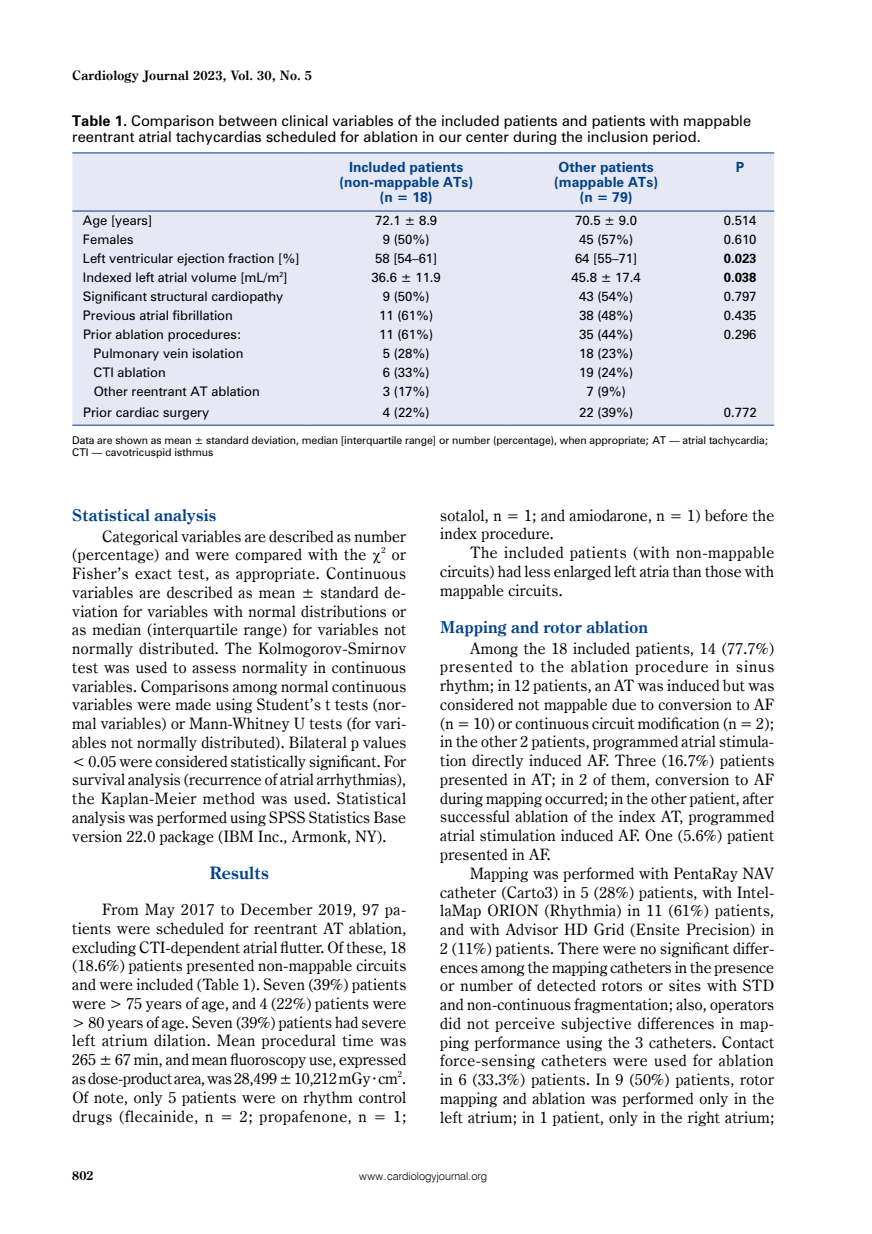
<style>
.page{position:relative;width:872px;height:1234px;background:#fff}
.page>*{position:absolute;margin:0;border:0;box-sizing:border-box;transform-origin:0 0}
.t1{font:700 17.25px "Century Oldst EU";color:#004289}
.t2{font:700 16.5px "Century Oldst EU";color:#004289}
.t3{font:15.75px/18.8px "Century Oldst EU";letter-spacing:.015em;color:#000;text-align:justify}
.t4{font:13.5px/16.5px "Zurich PL";color:#000}
.t5{font:700 13.05px "Century Oldst EU";letter-spacing:.015em;color:#000}
.t6{font:700 12.75px/15px "Zurich PL";color:#004289;text-align:center}
.t7{font:700 12.75px "Century Oldst EU";color:#000}
.t8{font:12px "Zurich PL";color:#000}
.t9{font:700 12px "Zurich PL";color:#000}
.t10{font:10.95px "Swis 721 Lt EU";color:#000}
.t11{font:9.75px/11.9px "Zurich PL";letter-spacing:-.01em;color:#000}
.t12{font:6.6px "Zurich PL";color:#000}
.s1{font-weight:700}
.s2{font-size:12px}
</style>
<div class="page">
<div style="left:72px;top:153px;width:702px;height:272px;background:#e6e8f4"></div>
<hr style="left:72px;top:425px;width:234px;height:1px;background:#004289">
<hr style="left:306px;top:425px;width:200px;height:1px;background:#004289">
<hr style="left:506px;top:425px;width:200px;height:1px;background:#004289">
<hr style="left:706px;top:425px;width:68px;height:1px;background:#004289">
<hr style="left:72px;top:152px;width:234px;height:1px;background:#004289">
<hr style="left:306px;top:152px;width:200px;height:1px;background:#004289">
<hr style="left:506px;top:152px;width:200px;height:1px;background:#004289">
<hr style="left:706px;top:152px;width:68px;height:1px;background:#004289">
<hr style="left:72px;top:211px;width:234px;height:1px;background:#004289">
<hr style="left:306px;top:211px;width:200px;height:1px;background:#004289">
<hr style="left:506px;top:211px;width:200px;height:1px;background:#004289">
<hr style="left:706px;top:211px;width:68px;height:1px;background:#004289">
<p class="t5" style="left:72px;top:67px;width:241px">Cardiology Journal 2023, Vol. 30, No. 5</p>
<p class="t4" style="left:72px;top:112px;width:680px"><span class="s1">Table 1.</span> Comparison between clinical variables of the included patients and patients with mappable reentrant atrial tachycardias scheduled for ablation in our center during the inclusion period.</p>
<p class="t6" style="left:339px;top:159px;width:135px">Included patients (non-mappable ATs) (n = 18)</p>
<p class="t6" style="left:554px;top:159px;width:105px">Other patients (mappable ATs) (n = 79)</p>
<p class="t6" style="left:736px;top:159px;width:10px">P</p>
<p class="t8" style="left:83px;top:212px;width:71px">Age [years]</p>
<p class="t8" style="left:375px;top:212px;width:64px">72.1 ± 8.9</p>
<p class="t8" style="left:575px;top:212px;width:64px">70.5 ± 9.0</p>
<p class="t8" style="left:723px;top:212px;width:34px">0.514</p>
<p class="t8" style="left:83px;top:231px;width:52px">Females</p>
<p class="t8" style="left:383px;top:231px;width:48px">9 (50%)</p>
<p class="t8" style="left:579px;top:231px;width:56px">45 (57%)</p>
<p class="t8" style="left:723px;top:231px;width:34px">0.610</p>
<p class="t8" style="left:83px;top:250px;width:218px">Left ventricular ejection fraction [%]</p>
<p class="t8" style="left:375px;top:250px;width:64px">58 [54–61]</p>
<p class="t8" style="left:575px;top:250px;width:64px">64 [55–71]</p>
<p class="t9" style="left:723px;top:250px;width:34px">0.023</p>
<p class="t8" style="left:83px;top:269px;width:198px">Indexed left atrial volume [mL/m</p>
<p class="t12" style="left:279px;top:269px;width:10px">2<span class="s2">]</span></p>
<p class="t8" style="left:371px;top:269px;width:71px">36.6 ± 11.9</p>
<p class="t8" style="left:571px;top:269px;width:71px">45.8 ± 17.4</p>
<p class="t9" style="left:723px;top:269px;width:34px">0.038</p>
<p class="t8" style="left:83px;top:288px;width:202px">Significant structural cardiopathy</p>
<p class="t8" style="left:383px;top:288px;width:48px">9 (50%)</p>
<p class="t8" style="left:579px;top:288px;width:56px">43 (54%)</p>
<p class="t8" style="left:723px;top:288px;width:34px">0.797</p>
<p class="t8" style="left:83px;top:307px;width:151px">Previous atrial fibrillation</p>
<p class="t8" style="left:379px;top:307px;width:56px">11 (61%)</p>
<p class="t8" style="left:579px;top:307px;width:56px">38 (48%)</p>
<p class="t8" style="left:723px;top:307px;width:34px">0.435</p>
<p class="t8" style="left:83px;top:326px;width:160px">Prior ablation procedures:</p>
<p class="t8" style="left:379px;top:326px;width:56px">11 (61%)</p>
<p class="t8" style="left:579px;top:326px;width:56px">35 (44%)</p>
<p class="t8" style="left:723px;top:326px;width:34px">0.296</p>
<p class="t8" style="left:94px;top:345px;width:151px">Pulmonary vein isolation</p>
<p class="t8" style="left:383px;top:345px;width:48px">5 (28%)</p>
<p class="t8" style="left:579px;top:345px;width:56px">18 (23%)</p>
<p class="t8" style="left:94px;top:364px;width:74px">CTI ablation</p>
<p class="t8" style="left:383px;top:364px;width:48px">6 (33%)</p>
<p class="t8" style="left:579px;top:364px;width:56px">19 (24%)</p>
<p class="t8" style="left:94px;top:383px;width:168px">Other reentrant AT ablation</p>
<p class="t8" style="left:383px;top:383px;width:48px">3 (17%)</p>
<p class="t8" style="left:586px;top:383px;width:41px">7 (9%)</p>
<p class="t8" style="left:83px;top:404px;width:128px">Prior cardiac surgery</p>
<p class="t8" style="left:383px;top:404px;width:48px">4 (22%)</p>
<p class="t8" style="left:579px;top:404px;width:56px">22 (39%)</p>
<p class="t8" style="left:724px;top:404px;width:34px">0.772</p>
<p class="t11" style="left:72px;top:434px;width:698px">Data are shown as mean ± standard deviation, median [interquartile range] or number (percentage), when appropriate; AT — atrial tachycardia;<br>CTI — cavotricuspid isthmus</p>
<p class="t2" style="left:72px;top:505px;width:145px">Statistical analysis</p>
<p class="t3" style="left:72px;top:527px;width:336px;text-indent:30px">Categorical variables are described as number (percentage) and were compared with the <sup>2</sup> or Fisher’s exact test, as appropriate. Continuous variables are described as mean ± standard de&shy;viation for variables with normal distributions or as median (interquartile range) for variables not normally distributed. The Kolmogorov-Smirnov test was used to assess normality in continuous variables. Comparisons among normal continuous variables were made using Student’s t tests (nor&shy;mal variables) or Mann-Whitney U tests (for vari&shy;ables not normally distributed). Bilateral p values &lt; 0.05 were considered statistically significant. For survival analysis (recurrence of atrial arrhythmias), the Kaplan-Meier method was used. Statistical analysis was performed using SPSS Statistics Base version 22.0 package (IBM Inc., Armonk, NY).</p>
<p class="t1" style="left:209px;top:862px;width:61px">Results</p>
<p class="t3" style="left:72px;top:900px;width:335px;text-indent:30px">From May 2017 to December 2019, 97 pa&shy;tients were scheduled for reentrant AT ablation, excluding CTI-dependent atrial flutter. Of these, 18 (18.6%) patients presented non-mappable circuits and were included (Table 1). Seven (39%) patients were &gt; 75 years of age, and 4 (22%) patients were &gt; 80 years of age. Seven (39%) patients had severe left atrium dilation. Mean procedural time was 265 ± 67 min, and mean fluoroscopy use, expressed as dose-product area, was 28,499 ± 10,212 mGy · cm<sup>2</sup>.<br>Of note, only 5 patients were on rhythm control drugs (flecainide, n = 2; propafenone, n = 1;</p>
<p class="t3" style="left:440px;top:506px;width:335px">sotalol, n = 1; and amiodarone, n = 1) before the index procedure.</p>
<p class="t3" style="left:440px;top:543px;width:335px;text-indent:30px">The included patients (with non-mappable circuits) had less enlarged left atria than those with mappable circuits.</p>
<p class="t2" style="left:440px;top:617px;width:209px">Mapping and rotor ablation</p>
<p class="t3" style="left:440px;top:639px;width:335px;text-indent:30px">Among the 18 included patients, 14 (77.7%) presented to the ablation procedure in sinus rhythm; in 12 patients, an AT was induced but was considered not mappable due to conversion to AF (n = 10) or continuous circuit modification (n = 2); in the other 2 patients, programmed atrial stimula&shy;tion directly induced AF. Three (16.7%) patients presented in AT; in 2 of them, conversion to AF during mapping occurred; in the other patient, after successful ablation of the index AT, programmed atrial stimulation induced AF. One (5.6%) patient presented in AF.</p>
<p class="t3" style="left:440px;top:863px;width:336px;text-indent:30px">Mapping was performed with PentaRay NAV catheter (Carto3) in 5 (28%) patients, with Intel&shy;laMap ORION (Rhythmia) in 11 (61%) patients, and with Advisor HD Grid (Ensite Precision) in 2 (11%) patients. There were no significant differ&shy;ences among the mapping catheters in the presence or number of detected rotors or sites with STD and non-continuous fragmentation; also, operators did not perceive subjective differences in map&shy;ping performance using the 3 catheters. Contact force-sensing catheters were used for ablation in 6 (33.3%) patients. In 9 (50%) patients, rotor mapping and ablation was performed only in the left atrium; in 1 patient, only in the right atrium;</p>
<p class="t7" style="left:72px;top:1167px;width:23px">802</p>
<p class="t10" style="left:359px;top:1169px;width:129px">www.cardiologyjournal.org</p>
</div>
